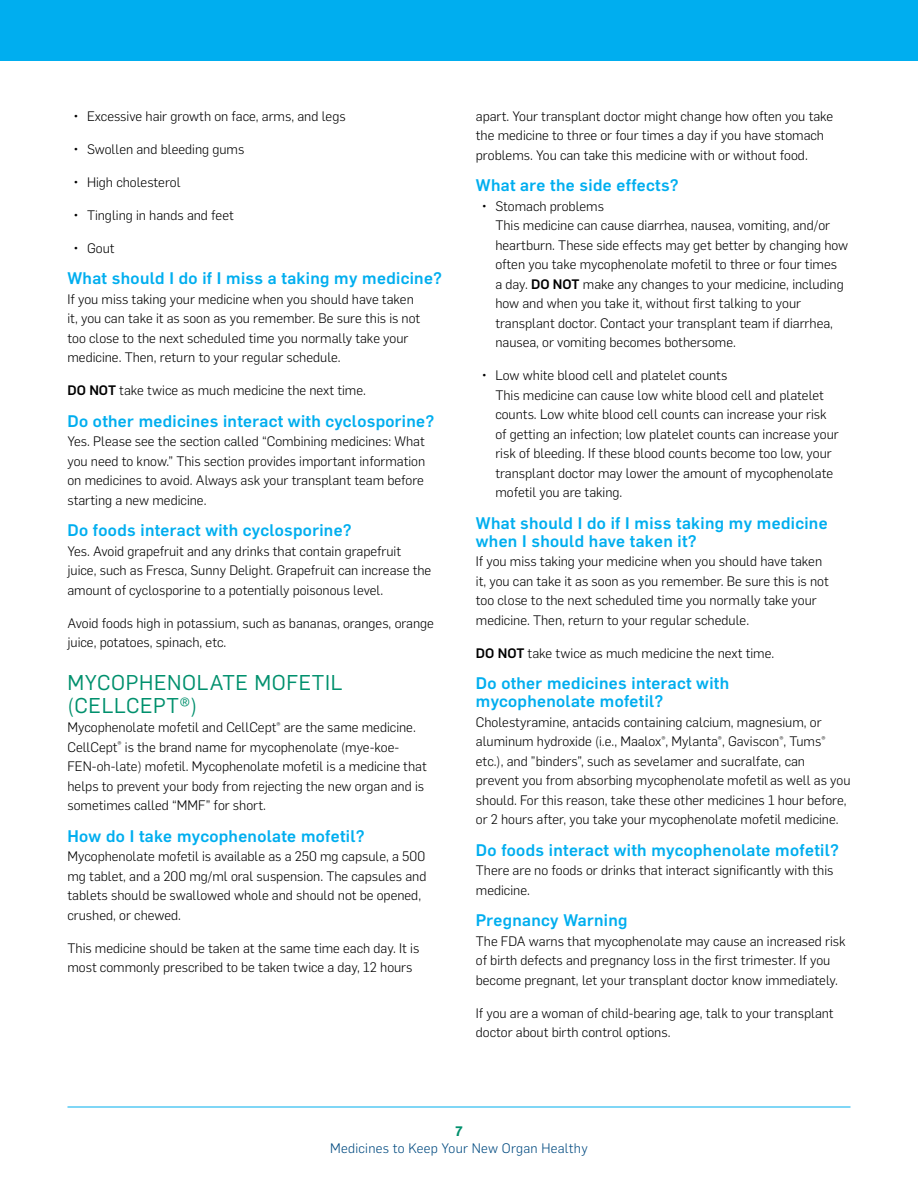
<style>
.page{position:relative;width:918px;height:1188px;background:#fff}
.page>*{position:absolute;margin:0;border:0;box-sizing:border-box;transform-origin:0 0}
.Sub_Header{font:21px/22.5px "Flama";letter-spacing:.03em;color:#00906d}
.Sub_SubHeader{font:500 16.5px/18px "Flama";letter-spacing:.02em;color:#00aeef}
.Body{font:300 13.5px/19.5px "Flama";color:#000}
.t1{font:300 13.5px "Flama";letter-spacing:.02em;color:#004a80}
.t2{font:600 13.5px "Flama";color:#00906d}
.s1{font-weight:500}
</style>
<div class="page">
<div style="left:0;top:0;width:918px;height:60px;background:#00aeef"></div>
<hr style="left:68px;top:1107px;width:782px;height:1px;background:#00aeef">
<p class="Body" style="left:74px;top:106px;width:274px">• Excessive hair growth on face, arms, and legs</p>
<p class="Body" style="left:74px;top:139px;width:172px">• Swollen and bleeding gums</p>
<p class="Body" style="left:74px;top:172px;width:109px">• High cholesterol</p>
<p class="Body" style="left:74px;top:205px;width:162px">• Tingling in hands and feet</p>
<p class="Body" style="left:74px;top:238px;width:43px">• Gout</p>
<p class="Sub_SubHeader" style="left:68px;top:268px;width:376px">What should I do if I miss a taking my medicine?</p>
<p class="Body" style="left:68px;top:289px;width:354px">If you miss taking your medicine when you should have taken it, you can take it as soon as you remember. Be sure this is not too close to the next scheduled time you normally take your medicine. Then, return to your regular schedule.</p>
<p class="Body" style="left:68px;top:380px;width:300px"><span class="s1">DO NOT</span> take twice as much medicine the next time.</p>
<p class="Sub_SubHeader" style="left:68px;top:411px;width:368px">Do other medicines interact with cyclosporine?</p>
<p class="Body" style="left:68px;top:431px;width:359px;text-align:justify">Yes. Please see the section called “Combining medicines: What you need to know.” This section provides important information on medicines to avoid. Always ask your transplant team before starting a new medicine.</p>
<p class="Sub_SubHeader" style="left:68px;top:520px;width:286px">Do foods interact with cyclosporine?</p>
<p class="Body" style="left:68px;top:541px;width:365px">Yes. Avoid grapefruit and any drinks that contain grapefruit juice, such as Fresca, Sunny Delight. Grapefruit can increase the amount of cyclosporine to a potentially poisonous level.</p>
<p class="Body" style="left:68px;top:613px;width:368px">Avoid foods high in potassium, such as bananas, oranges, orange juice, potatoes, spinach, etc.</p>
<p class="Sub_Header" style="left:68px;top:670px;width:277px">MYCOPHENOLATE MOFETIL (CELLCEPT®)</p>
<p class="Body" style="left:68px;top:717px;width:361px">Mycophenolate mofetil and CellCept<sup>®</sup> are the same medicine.<br>CellCept<sup>®</sup> is the brand name for mycophenolate (mye-koe-FEN-oh-late) mofetil. Mycophenolate mofetil is a medicine that helps to prevent your body from rejecting the new organ and is sometimes called “MMF” for short.</p>
<p class="Sub_SubHeader" style="left:68px;top:825px;width:299px">How do I take mycophenolate mofetil?</p>
<p class="Body" style="left:68px;top:846px;width:360px">Mycophenolate mofetil is available as a 250 mg capsule, a 500 mg tablet, and a 200 mg/ml oral suspension. The capsules and tablets should be swallowed whole and should not be opened, crushed, or chewed.</p>
<p class="Body" style="left:68px;top:937px;width:353px">This medicine should be taken at the same time each day. It is most commonly prescribed to be taken twice a day, 12 hours</p>
<p class="Body" style="left:476px;top:106px;width:359px">apart. Your transplant doctor might change how often you take the medicine to three or four times a day if you have stomach problems. You can take this medicine with or without food.</p>
<p class="Sub_SubHeader" style="left:476px;top:175px;width:204px">What are the side effects?</p>
<p class="Body" style="left:495px;top:196px;width:354px;text-indent:-14px">• Stomach problems<br>This medicine can cause diarrhea, nausea, vomiting, and/or heartburn. These side effects may get better by changing how often you take mycophenolate mofetil to three or four times<br>a day. <span class="s1">DO NOT</span> make any changes to your medicine, including how and when you take it, without first talking to your transplant doctor. Contact your transplant team if diarrhea, nausea, or vomiting becomes bothersome.</p>
<p class="Body" style="left:495px;top:365px;width:345px;text-indent:-14px">• Low white blood cell and platelet counts<br>This medicine can cause low white blood cell and platelet counts. Low white blood cell counts can increase your risk of getting an infection; low platelet counts can increase your risk of bleeding. If these blood counts become too low, your transplant doctor may lower the amount of mycophenolate mofetil you are taking.</p>
<p class="Sub_SubHeader" style="left:476px;top:513px;width:353px">What should I do if I miss taking my medicine when I should have taken it?</p>
<p class="Body" style="left:476px;top:551px;width:354px">If you miss taking your medicine when you should have taken it, you can take it as soon as you remember. Be sure this is not too close to the next scheduled time you normally take your medicine. Then, return to your regular schedule.</p>
<p class="Body" style="left:476px;top:643px;width:300px"><span class="s1">DO NOT</span> take twice as much medicine the next time.</p>
<p class="Sub_SubHeader" style="left:476px;top:673px;width:255px">Do other medicines interact with mycophenolate mofetil?</p>
<p class="Body" style="left:476px;top:712px;width:376px">Cholestyramine, antacids containing calcium, magnesium, or aluminum hydroxide (i.e., Maalox<sup>®</sup>, Mylanta<sup>®</sup>, Gaviscon<sup>®</sup>, Tums<sup>® </sup>etc.), and ”binders”, such as sevelamer and sucralfate, can prevent you from absorbing mycophenolate mofetil as well as you should. For this reason, take these other medicines 1 hour before, or 2 hours after, you take your mycophenolate mofetil medicine.</p>
<p class="Sub_SubHeader" style="left:476px;top:840px;width:365px">Do foods interact with mycophenolate mofetil?</p>
<p class="Body" style="left:476px;top:860px;width:359px">There are no foods or drinks that interact significantly with this medicine.</p>
<p class="Sub_SubHeader" style="left:476px;top:910px;width:153px">Pregnancy Warning</p>
<p class="Body" style="left:476px;top:931px;width:371px">The FDA warns that mycophenolate may cause an increased risk of birth defects and pregnancy loss in the first trimester. If you become pregnant, let your transplant doctor know immediately.</p>
<p class="Body" style="left:476px;top:1003px;width:359px">If you are a woman of child-bearing age, talk to your transplant doctor about birth control options.</p>
<p class="t2" style="left:455px;top:1122px;width:9px">7</p>
<p class="t1" style="left:330px;top:1139px;width:259px">Medicines to Keep Your New Organ Healthy</p>
</div>
